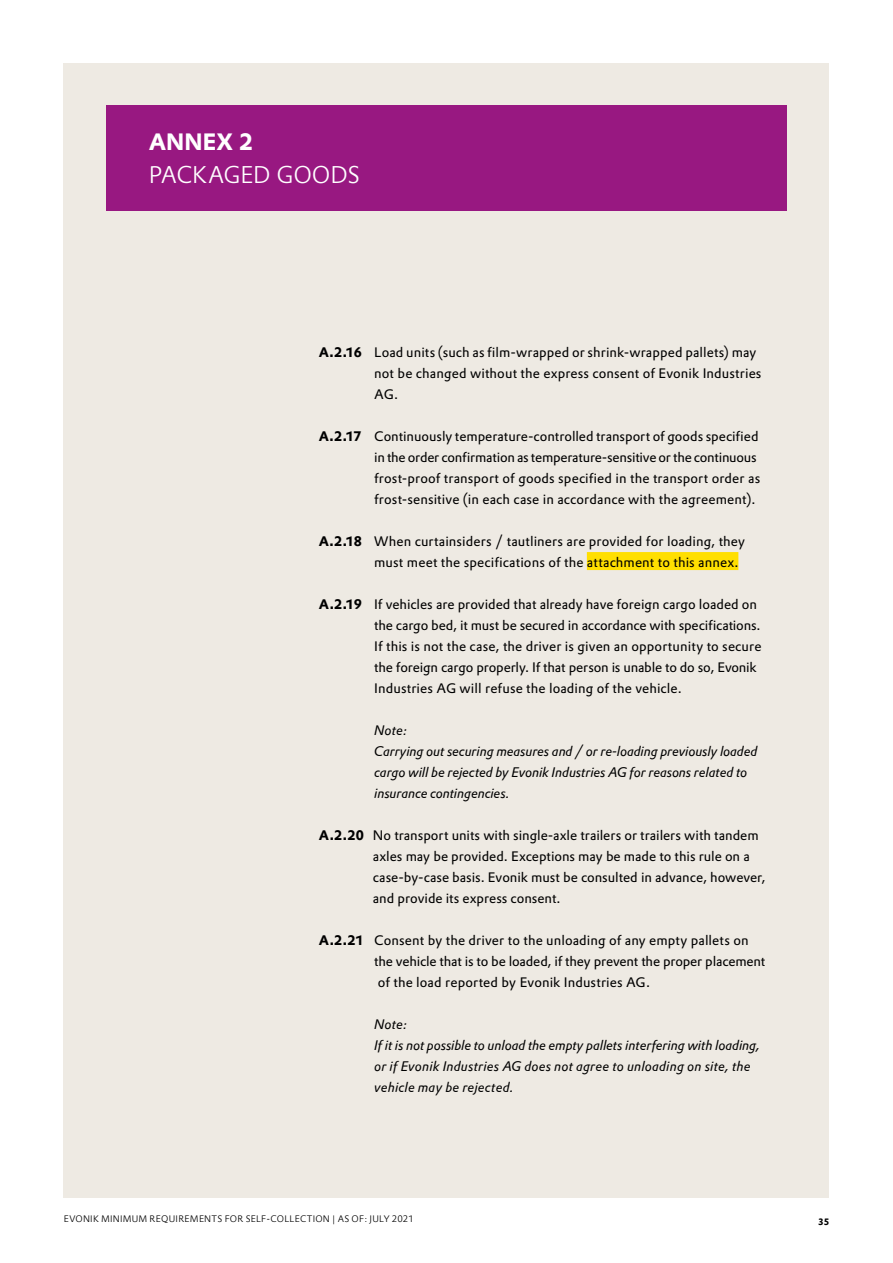
<style>
.page{position:relative;width:893px;height:1263px;background:#fff}
.page>*{position:absolute;margin:0;border:0;box-sizing:border-box;transform-origin:0 0}
.t1{font:300 23.1px "Evonik Prokyon";letter-spacing:-.015em;color:#fff}
.t2{font:700 23.1px "Evonik Prokyon";letter-spacing:.005em;color:#fff}
.t3{font:13.5px/21px "Evonik Prokyon";letter-spacing:.005em;color:#000}
.t4{font:italic 13.5px/21px "Evonik Prokyon";letter-spacing:-.01em;color:#000}
.t5{font:300 9px "Evonik Prokyon";letter-spacing:.03em;color:#000}
.t6{font:700 9px "Evonik Prokyon";color:#000}
.s1{font-weight:700}
</style>
<div class="page">
<div style="left:64px;top:63px;width:765px;height:1134px;background:#eeeae3"></div>
<div style="left:587px;top:552px;width:151px;height:18px;background:#ffdf00"></div>
<div style="left:106px;top:105px;width:681px;height:105px;background:#981881"></div>
<h1 class="t2" style="left:149px;top:123px;width:106px">ANNEX 2</h1>
<h1 class="t1" style="left:149px;top:157px;width:213px">PACKAGED GOODS</h1>
<p class="t3" style="left:374px;top:341px;width:389px;text-indent:-55px"><span class="s1">A.2.16</span> Load units (such as film-wrapped or shrink-wrapped pallets) may not be changed without the express consent of Evonik Industries<br>AG.</p>
<p class="t3" style="left:374px;top:425px;width:387px;text-indent:-55px"><span class="s1">A.2.17</span> Continuously temperature-controlled transport of goods specified in the order confirmation as temperature-sensitive or the continuous frost-proof transport of goods specified in the transport order as frost-sensitive (in each case in accordance with the agreement).</p>
<p class="t3" style="left:374px;top:530px;width:372px;text-indent:-55px"><span class="s1">A.2.18</span> When curtainsiders / tautliners are provided for loading, they must meet the specifications of the attachment to this annex.</p>
<p class="t3" style="left:374px;top:593px;width:389px;text-indent:-55px"><span class="s1">A.2.19</span> If vehicles are provided that already have foreign cargo loaded on the cargo bed, it must be secured in accordance with specifications.<br>If this is not the case, the driver is given an opportunity to secure the foreign cargo properly. If that person is unable to do so, Evonik Industries AG will refuse the loading of the vehicle.</p>
<p class="t4" style="left:374px;top:719px;width:385px">Note:<br>Carrying out securing measures and / or re-loading previously loaded cargo will be rejected by Evonik Industries AG for reasons related to insurance contingencies.</p>
<p class="t3" style="left:373px;top:824px;width:394px;text-indent:-54px"><span class="s1">A.2.20</span> No transport units with single-axle trailers or trailers with tandem axles may be provided. Exceptions may be made to this rule on a case-by-case basis. Evonik must be consulted in advance, however, and provide its express consent.</p>
<p class="t3" style="left:374px;top:929px;width:393px;text-indent:-55px"><span class="s1">A.2.21</span> Consent by the driver to the unloading of any empty pallets on the vehicle that is to be loaded, if they prevent the proper placement of the load reported by Evonik Industries AG.</p>
<p class="t4" style="left:374px;top:1013px;width:387px">Note:<br>If it is not possible to unload the empty pallets interfering with loading, or if Evonik Industries AG does not agree to unloading on site, the vehicle may be rejected.</p>
<p class="t5" style="left:64px;top:1212px;width:352px">EVONIK MINIMUM REQUIREMENTS FOR SELF-COLLECTION | AS OF: JULY 2021</p>
<p class="t6" style="left:818px;top:1214px;width:12px">35</p>
</div>
